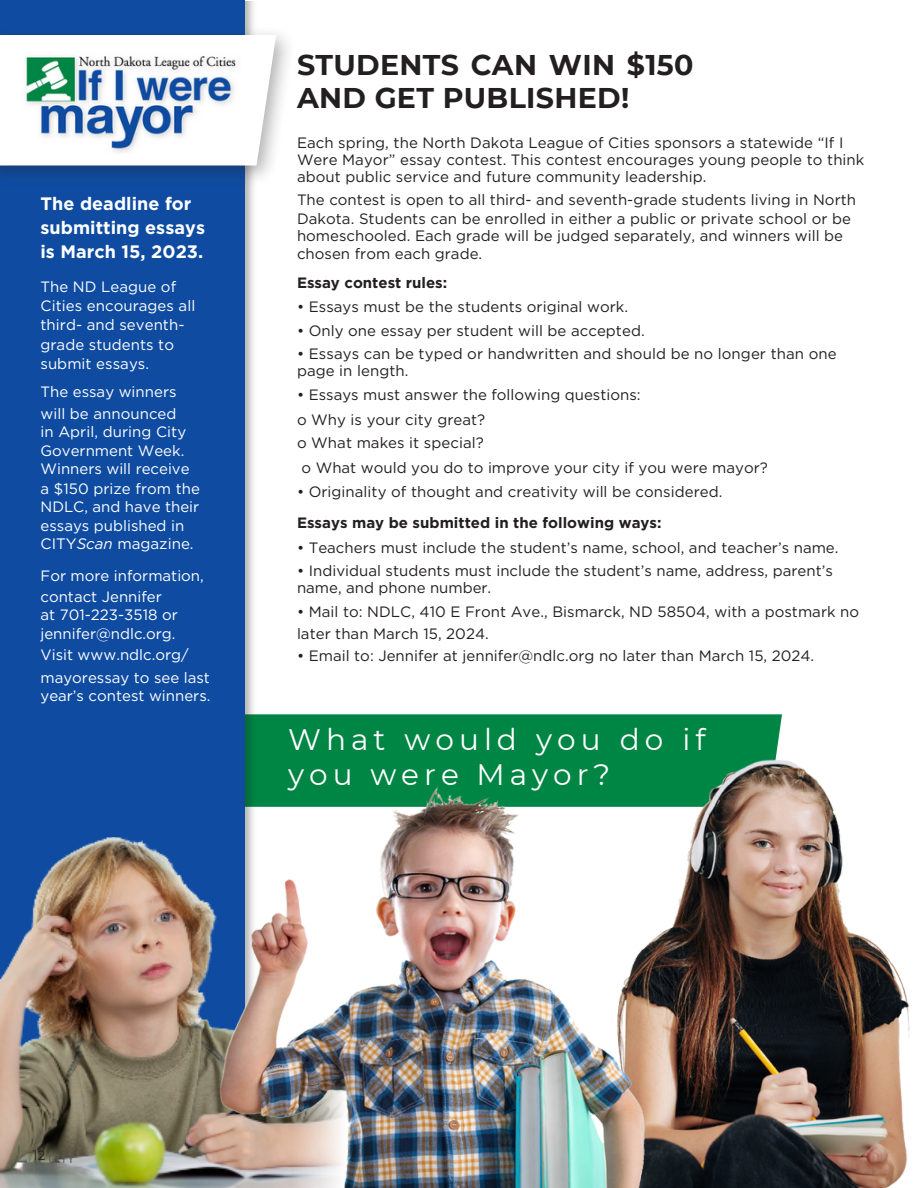
<style>
.page{position:relative;width:918px;height:1188px;background:#fff}
.page>*{position:absolute;margin:0;border:0;box-sizing:border-box;transform-origin:0 0}
.t1{font:29.55px/34.8px "Montserrat";letter-spacing:.17em;color:#fff}
.t2{font:700 28.5px/33.8px "Montserrat";letter-spacing:.01em;color:#231f20}
.t3{font:700 18px/23.7px "Gotham";letter-spacing:.005em;color:#fff}
.t4{font:15.15px "Gotham";color:#fff}
.t5{font:15px/16.8px "Gotham";letter-spacing:.005em;color:#231f20}
.t6{font:15px/19.2px "Gotham";color:#fff}
.t7{font:700 15px "Gotham";color:#231f20}
.t8{font:13.5px "Montserrat";color:#231f20}
.t9{font:12px "IBM Plex Sans";color:#58585a}
.s1{font-style:italic}
</style>
<div class="page">
<div style="left:256px;top:714px;width:526px;height:72px;background:#008644"></div>
<img style="left:244px;top:1px;width:12px;height:785px">
<div style="left:0;top:0;width:244px;height:1188px;background:#0f4ca1"></div>
<img style="left:0;top:837px;width:210px;height:351px">
<img style="left:545px;top:736px;width:365px;height:452px">
<svg style="left:0;top:35px;width:276px;height:131px"></svg>
<img style="left:22px;top:50px;width:220px;height:104px">
<img style="left:210px;top:786px;width:439px;height:402px">
<p class="t3" style="left:40px;top:192px;width:166px">The deadline for submitting essays is March 15, 2023.</p>
<p class="t6" style="left:40px;top:277px;width:156px">The ND League of<br>Cities encourages all third- and seventh&shy;grade students to submit essays.</p>
<p class="t6" style="left:40px;top:382px;width:138px">The essay winners</p>
<p class="t6" style="left:40px;top:404px;width:137px">will be announced</p>
<p class="t6" style="left:40px;top:422px;width:147px">in April, during City</p>
<p class="t6" style="left:40px;top:441px;width:145px">Government Week.</p>
<p class="t6" style="left:40px;top:459px;width:151px">Winners will receive</p>
<p class="t6" style="left:40px;top:479px;width:161px">a $150 prize from the</p>
<p class="t6" style="left:40px;top:497px;width:160px">NDLC, and have their</p>
<p class="t6" style="left:40px;top:516px;width:145px">essays published in</p>
<p class="t4" style="left:40px;top:534px;width:155px">CITY<span class="s1">Scan</span> magazine.</p>
<p class="t6" style="left:40px;top:566px;width:165px">For more information,</p>
<p class="t6" style="left:40px;top:587px;width:123px">contact Jennifer</p>
<p class="t6" style="left:40px;top:605px;width:139px">at 701-223-3518 or</p>
<p class="t6" style="left:40px;top:624px;width:137px">jennifer@ndlc.org.</p>
<p class="t6" style="left:40px;top:645px;width:150px">Visit www.ndlc.org/</p>
<p class="t6" style="left:40px;top:668px;width:171px">mayoressay to see last</p>
<p class="t6" style="left:40px;top:686px;width:171px">year’s contest winners.</p>
<p class="t2" style="left:297px;top:48px;width:398px">STUDENTS CAN WIN $150<br>AND GET PUBLISHED!</p>
<p class="t5" style="left:297px;top:134px;width:569px">Each spring, the North Dakota League of Cities sponsors a statewide “If I<br>Were Mayor” essay contest. This contest encourages young people to think about public service and future community leadership.</p>
<p class="t5" style="left:297px;top:191px;width:561px">The contest is open to all third- and seventh-grade students living in North</p>
<p class="t5" style="left:297px;top:210px;width:556px">Dakota. Students can be enrolled in either a public or private school or be</p>
<p class="t5" style="left:297px;top:227px;width:548px">homeschooled. Each grade will be judged separately, and winners will be</p>
<p class="t5" style="left:297px;top:245px;width:187px">chosen from each grade.</p>
<p class="t7" style="left:297px;top:273px;width:152px">Essay contest rules:</p>
<p class="t5" style="left:297px;top:298px;width:333px">• Essays must be the students original work.</p>
<p class="t5" style="left:297px;top:322px;width:349px">• Only one essay per student will be accepted.</p>
<p class="t5" style="left:297px;top:345px;width:541px">• Essays can be typed or handwritten and should be no longer than one</p>
<p class="t5" style="left:297px;top:362px;width:113px">page in length.</p>
<p class="t5" style="left:297px;top:386px;width:345px">• Essays must answer the following questions:</p>
<p class="t5" style="left:297px;top:411px;width:190px">o Why is your city great?</p>
<p class="t5" style="left:297px;top:434px;width:188px">o What makes it special?</p>
<p class="t5" style="left:302px;top:459px;width:468px">o What would you do to improve your city if you were mayor?</p>
<p class="t5" style="left:297px;top:483px;width:427px">• Originality of thought and creativity will be considered.</p>
<p class="t7" style="left:297px;top:514px;width:366px">Essays may be submitted in the following ways:</p>
<p class="t5" style="left:297px;top:539px;width:543px">• Teachers must include the student’s name, school, and teacher’s name.</p>
<p class="t5" style="left:297px;top:563px;width:537px">• Individual students must include the student’s name, address, parent’s</p>
<p class="t5" style="left:297px;top:579px;width:196px">name, and phone number.</p>
<p class="t5" style="left:297px;top:603px;width:564px">• Mail to: NDLC, 410 E Front Ave., Bismarck, ND 58504, with a postmark no</p>
<p class="t5" style="left:297px;top:626px;width:193px">later than March 15, 2024.</p>
<p class="t5" style="left:297px;top:647px;width:519px">• Email to: Jennifer at jennifer@ndlc.org no later than March 15, 2024.</p>
<p class="t1" style="left:288px;top:722px;width:419px">What would you do if you were Mayor?</p>
<p class="t8" style="left:33px;top:1147px;width:14px">12</p>
<p class="t9" style="left:48px;top:1151px;width:28px">CITY</p>
</div>
